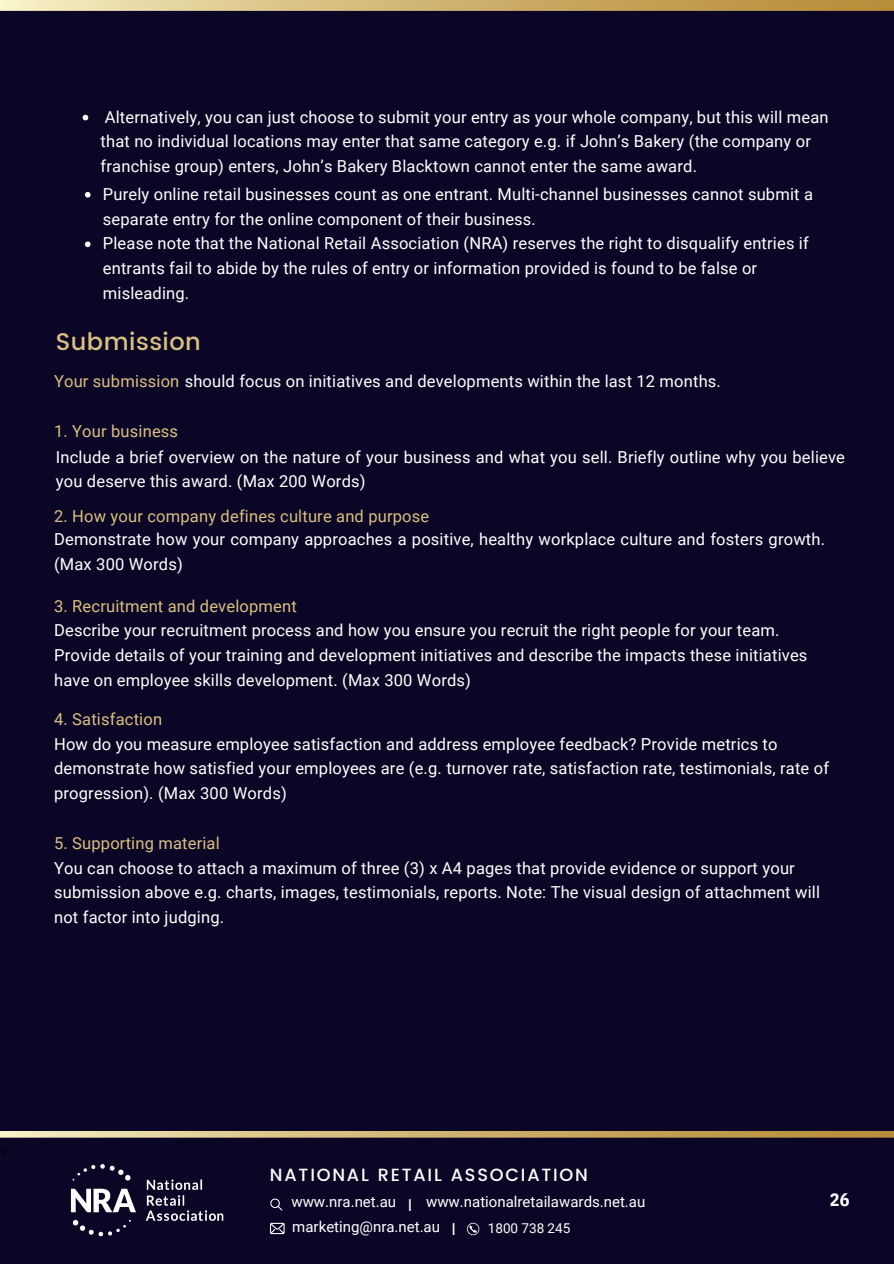
<style>
.page{position:relative;width:894px;height:1264px;background:#fff}
.page>*{position:absolute;margin:0;border:0;box-sizing:border-box;transform-origin:0 0}
.t1{font:500 24px "Poppins";letter-spacing:.02em;color:#d9c082}
.t2{font:700 18px "IBM Plex Sans Cond";color:#fff}
.t3{font:18px "Source Sans Pro";color:#000}
.t4{font:500 17.7px "Poppins";letter-spacing:.1em;color:#fff}
.t5{font:16.5px/24.8px "Roboto";letter-spacing:.01em;color:#fff}
.t6{font:16.5px "Roboto";letter-spacing:.01em;color:#d9c082}
.t7{font:15px "Roboto";color:#fff}
.t8{font:13.5px "Roboto";color:#fff}
.s1{color:#d9c082}
</style>
<div class="page">
<div style="left:0;top:0;width:893px;height:1263px;background:#0b0625"></div>
<svg style="left:85px;top:192px;width:5px;height:5px"></svg>
<svg style="left:85px;top:241px;width:5px;height:6px"></svg>
<svg style="left:83px;top:115px;width:5px;height:5px"></svg>
<img style="left:0;top:1131px;width:893px;height:6px">
<img style="left:70px;top:1164px;width:154px;height:73px">
<svg style="left:467px;top:1222px;width:12px;height:13px"></svg>
<svg style="left:270px;top:1222px;width:14px;height:11px"></svg>
<svg style="left:270px;top:1198px;width:12px;height:12px"></svg>
<img style="left:0;top:0;width:893px;height:10px">
<p class="t5" style="left:101px;top:105px;width:729px">Alternatively, you can just choose to submit your entry as your whole company, but this will mean that no individual locations may enter that same category e.g. if John’s Bakery (the company or franchise group) enters, John’s Bakery Blacktown cannot enter the same award.</p>
<p class="t5" style="left:103px;top:182px;width:711px">Purely online retail businesses count as one entrant. Multi-channel businesses cannot submit a separate entry for the online component of their business.</p>
<p class="t5" style="left:103px;top:231px;width:707px">Please note that the National Retail Association (NRA) reserves the right to disqualify entries if entrants fail to abide by the rules of entry or information provided is found to be false or misleading.</p>
<p class="t1" style="left:56px;top:328px;width:146px">Submission</p>
<p class="t5" style="left:54px;top:369px;width:668px"><span class="s1">Your submission</span> should focus on initiatives and developments within the last 12 months.</p>
<p class="t6" style="left:54px;top:421px;width:125px">1. Your business</p>
<p class="t5" style="left:56px;top:444px;width:790px">Include a brief overview on the nature of your business and what you sell. Briefly outline why you believe you deserve this award. (Max 200 Words)</p>
<p class="t6" style="left:54px;top:507px;width:376px">2. How your company defines culture and purpose</p>
<p class="t5" style="left:54px;top:527px;width:772px">Demonstrate how your company approaches a positive, healthy workplace culture and fosters growth. (Max 300 Words)</p>
<p class="t6" style="left:54px;top:597px;width:244px">3. Recruitment and development</p>
<p class="t5" style="left:54px;top:618px;width:754px">Describe your recruitment process and how you ensure you recruit the right people for your team.<br>Provide details of your training and development initiatives and describe the impacts these initiatives have on employee skills development. (Max 300 Words)</p>
<p class="t6" style="left:54px;top:709px;width:109px">4. Satisfaction</p>
<p class="t5" style="left:54px;top:731px;width:776px">How do you measure employee satisfaction and address employee feedback? Provide metrics to demonstrate how satisfied your employees are (e.g. turnover rate, satisfaction rate, testimonials, rate of progression). (Max 300 Words)</p>
<p class="t6" style="left:54px;top:833px;width:167px">5. Supporting material</p>
<p class="t5" style="left:54px;top:855px;width:767px">You can choose to attach a maximum of three (3) x A4 pages that provide evidence or support your submission above e.g. charts, images, testimonials, reports. Note: The visual design of attachment will not factor into judging.</p>
<p class="t3" style="left:0;top:1137px;width:10px">v</p>
<p class="t4" style="left:270px;top:1164px;width:319px">NATIONAL RETAIL ASSOCIATION</p>
<p class="t7" style="left:291px;top:1193px;width:106px">www.nra.net.au</p>
<p class="t7" style="left:426px;top:1193px;width:221px">www.nationalretailawards.net.au</p>
<p class="t7" style="left:292px;top:1218px;width:149px">marketing@nra.net.au</p>
<p class="t8" style="left:487px;top:1220px;width:84px">1800 738 245</p>
<p class="t5" style="left:407px;top:1192px;width:6px">I</p>
<p class="t5" style="left:451px;top:1216px;width:6px">I</p>
<p class="t2" style="left:829px;top:1187px;width:21px">26</p>
</div>
